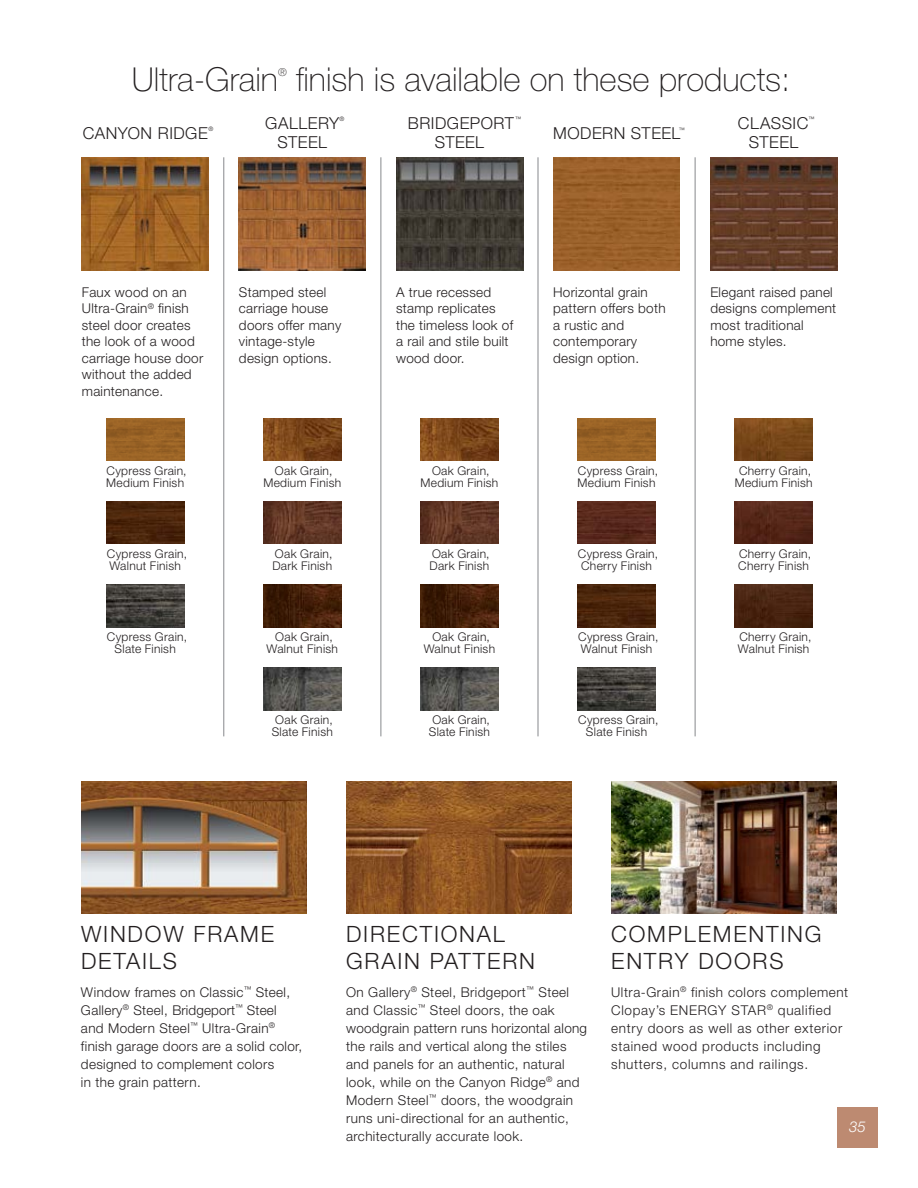
<style>
.page{position:relative;width:918px;height:1188px;background:#fff}
.page>*{position:absolute;margin:0;border:0;box-sizing:border-box;transform-origin:0 0}
.t1{font:100 33px "Helvetica Neue LT Std";color:#231f20}
.t2{font:300 22.5px/27px "Helvetica Neue LT Std";letter-spacing:.08em;color:#231f20}
.t3{font:300 16.5px "Helvetica Neue LT Std";letter-spacing:.03em;color:#231f20}
.t4{font:italic 300 15px "Helvetica Neue LT Std";color:#fff}
.t5{font:300 13.5px/16.5px "Helvetica Neue LT Std";letter-spacing:.025em;color:#231f20}
.t6{font:300 13.5px/18px "Helvetica Neue LT Std";letter-spacing:.05em;color:#231f20}
.t7{font:300 12px/12px "Helvetica Neue LT Std";letter-spacing:.025em;color:#231f20}
.t8{font:100 10.95px "Helvetica Neue LT Std";color:#231f20}
.t9{font:300 6.15px "Helvetica Neue LT Std";color:#231f20}
</style>
<div class="page">
<div style="left:837px;top:1107px;width:41px;height:41px;background:#bd8a71"></div>
<img style="left:611px;top:781px;width:226px;height:133px">
<img style="left:81px;top:781px;width:226px;height:133px">
<img style="left:346px;top:781px;width:226px;height:133px">
<img style="left:264px;top:501px;width:77px;height:43px">
<img style="left:264px;top:668px;width:77px;height:42px">
<img style="left:264px;top:585px;width:77px;height:42px">
<img style="left:264px;top:418px;width:77px;height:43px">
<img style="left:239px;top:157px;width:127px;height:114px">
<img style="left:396px;top:157px;width:127px;height:114px">
<hr style="left:223px;top:157px;width:1px;height:579px;background:#939598">
<hr style="left:380px;top:157px;width:1px;height:579px;background:#939598">
<hr style="left:537px;top:157px;width:2px;height:579px;background:#939598">
<img style="left:106px;top:585px;width:78px;height:42px">
<img style="left:106px;top:501px;width:78px;height:43px">
<img style="left:106px;top:418px;width:78px;height:43px">
<img style="left:82px;top:157px;width:127px;height:114px">
<img style="left:578px;top:501px;width:77px;height:43px">
<img style="left:578px;top:668px;width:77px;height:42px">
<img style="left:578px;top:585px;width:77px;height:42px">
<img style="left:578px;top:418px;width:77px;height:43px">
<img style="left:553px;top:157px;width:127px;height:114px">
<hr style="left:695px;top:157px;width:1px;height:579px;background:#939598">
<img style="left:735px;top:501px;width:77px;height:43px">
<img style="left:735px;top:585px;width:77px;height:42px">
<img style="left:735px;top:418px;width:77px;height:43px">
<img style="left:710px;top:157px;width:127px;height:114px">
<img style="left:421px;top:501px;width:77px;height:43px">
<img style="left:421px;top:668px;width:77px;height:42px">
<img style="left:421px;top:585px;width:77px;height:42px">
<img style="left:421px;top:418px;width:77px;height:43px">
<h1 class="t1" style="left:132px;top:61px;width:148px">Ultra-Grain</h1>
<p class="t8" style="left:278px;top:66px;width:10px">®</p>
<h1 class="t1" style="left:296px;top:61px;width:496px">finish is available on these products:</h1>
<p class="t3" style="left:265px;top:113px;width:76px">GALLERY</p>
<p class="t9" style="left:340px;top:115px;width:6px">®</p>
<p class="t3" style="left:278px;top:132px;width:51px">STEEL</p>
<p class="t3" style="left:408px;top:113px;width:108px">BRIDGEPORT</p>
<p class="t9" style="left:515px;top:115px;width:8px">™</p>
<p class="t3" style="left:435px;top:132px;width:51px">STEEL</p>
<p class="t3" style="left:738px;top:113px;width:72px">CLASSIC</p>
<p class="t9" style="left:808px;top:115px;width:8px">™</p>
<p class="t3" style="left:749px;top:132px;width:51px">STEEL</p>
<p class="t3" style="left:83px;top:123px;width:126px">CANYON RIDGE</p>
<p class="t9" style="left:209px;top:125px;width:6px">®</p>
<p class="t3" style="left:553px;top:123px;width:129px">MODERN STEEL</p>
<p class="t9" style="left:679px;top:126px;width:8px">™</p>
<p class="t5" style="left:82px;top:284px;width:123px">Faux wood on an<br>Ultra-Grain<sup>®</sup> finish steel door creates the look of a wood carriage house door without the added maintenance.</p>
<p class="t5" style="left:239px;top:284px;width:104px">Stamped steel carriage house doors offer many vintage-style design options.</p>
<p class="t5" style="left:396px;top:284px;width:119px">A true recessed stamp replicates the timeless look of a rail and stile built wood door.</p>
<p class="t5" style="left:553px;top:284px;width:114px">Horizontal grain pattern offers both a rustic and contemporary design option.</p>
<p class="t5" style="left:710px;top:284px;width:127px">Elegant raised panel designs complement most traditional home styles.</p>
<p class="t7" style="left:106px;top:464px;width:82px">Cypress Grain,<br>Medium Finish</p>
<p class="t7" style="left:263px;top:464px;width:79px;text-align:center">Oak Grain,<br>Medium Finish</p>
<p class="t7" style="left:421px;top:464px;width:79px;text-align:center">Oak Grain,<br>Medium Finish</p>
<p class="t7" style="left:578px;top:464px;width:82px">Cypress Grain,<br>Medium Finish</p>
<p class="t7" style="left:735px;top:464px;width:79px;text-align:center">Cherry Grain,<br>Medium Finish</p>
<p class="t7" style="left:107px;top:547px;width:82px">Cypress Grain,<br>Walnut Finish</p>
<p class="t7" style="left:272px;top:547px;width:61px">Oak Grain,<br>Dark Finish</p>
<p class="t7" style="left:430px;top:547px;width:61px">Oak Grain,<br>Dark Finish</p>
<p class="t7" style="left:578px;top:547px;width:82px">Cypress Grain,<br>Cherry Finish</p>
<p class="t7" style="left:738px;top:547px;width:74px">Cherry Grain,<br>Cherry Finish</p>
<p class="t7" style="left:107px;top:631px;width:82px;text-align:center">Cypress Grain,<br>Slate Finish</p>
<p class="t7" style="left:267px;top:631px;width:73px;text-align:center">Oak Grain,<br>Walnut Finish</p>
<p class="t7" style="left:424px;top:631px;width:73px;text-align:center">Oak Grain,<br>Walnut Finish</p>
<p class="t7" style="left:578px;top:631px;width:82px">Cypress Grain,<br>Walnut Finish</p>
<p class="t7" style="left:738px;top:631px;width:75px">Cherry Grain,<br>Walnut Finish</p>
<p class="t7" style="left:272px;top:714px;width:63px">Oak Grain,<br>Slate Finish</p>
<p class="t7" style="left:429px;top:714px;width:63px">Oak Grain,<br>Slate Finish</p>
<p class="t7" style="left:578px;top:714px;width:82px;text-align:center">Cypress Grain,<br>Slate Finish</p>
<h2 class="t2" style="left:81px;top:920px;width:195px">WINDOW FRAME<br>DETAILS</h2>
<h2 class="t2" style="left:346px;top:920px;width:190px">DIRECTIONAL<br>GRAIN PATTERN</h2>
<h2 class="t2" style="left:611px;top:920px;width:212px">COMPLEMENTING<br>ENTRY DOORS</h2>
<p class="t5" style="left:81px;top:983px;width:223px;line-height:18px">Window frames on Classic<sup>™</sup> Steel,<br>Gallery<sup>®</sup> Steel, Bridgeport<sup>™</sup> Steel and Modern Steel<sup>™</sup> Ultra-Grain<sup>® </sup>finish garage doors are a solid color, designed to complement colors<br>in the grain pattern.</p>
<p class="t6" style="left:611px;top:983px;width:239px">Ultra-Grain<sup>®</sup> finish colors complement Clopay’s ENERGY STAR<sup>®</sup> qualified entry doors as well as other exterior stained wood products including shutters, columns and railings.</p>
<p class="t5" style="left:346px;top:983px;width:243px;line-height:18px">On Gallery<sup>®</sup> Steel, Bridgeport<sup>™</sup> Steel and Classic<sup>™</sup> Steel doors, the oak woodgrain pattern runs horizontal along the rails and vertical along the stiles and panels for an authentic, natural look, while on the Canyon Ridge<sup>®</sup> and Modern Steel<sup>™</sup> doors, the woodgrain runs uni-directional for an authentic, architecturally accurate look.</p>
<p class="t4" style="left:849px;top:1118px;width:18px">35</p>
</div>
